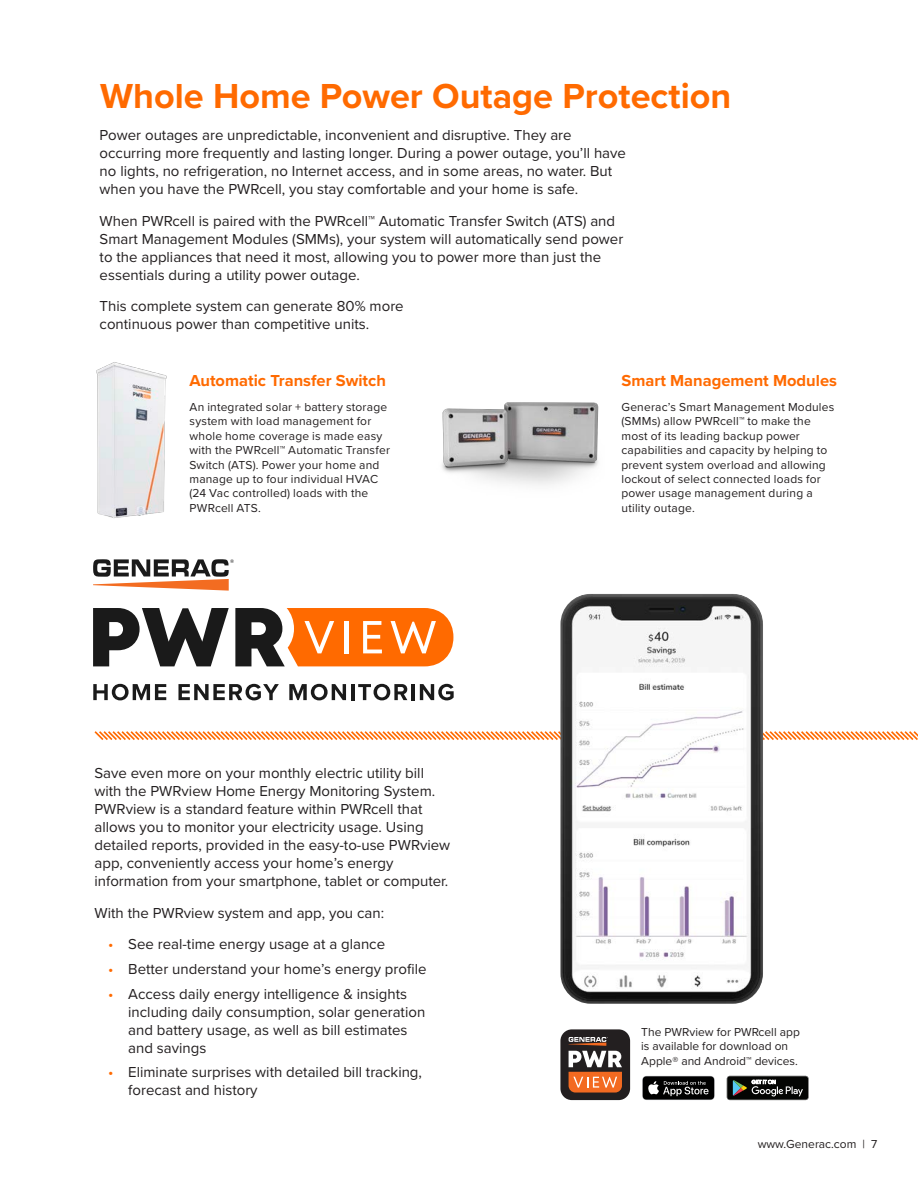
<style>
.page{position:relative;width:918px;height:1188px;background:#fff}
.page>*{position:absolute;margin:0;border:0;box-sizing:border-box;transform-origin:0 0}
.t1{font:700 36px "Proxima Nova";color:#ff6a00}
.t2{font:700 16.5px "Proxima Nova";color:#ff6a00}
.t3{font:15px/18px "Proxima Nova";color:#231f20}
.t4{font:12px/14.4px "Proxima Nova";letter-spacing:.015em;color:#231f20}
.s1{color:#ff6a00}
</style>
<div class="page">
<svg style="left:94px;top:731px;width:824px;height:9px"></svg>
<svg style="left:93px;top:608px;width:136px;height:58px"></svg>
<svg style="left:235px;top:608px;width:218px;height:58px"></svg>
<svg style="left:93px;top:559px;width:141px;height:32px"></svg>
<svg style="left:93px;top:684px;width:73px;height:16px"></svg>
<svg style="left:178px;top:684px;width:101px;height:16px"></svg>
<svg style="left:289px;top:684px;width:57px;height:16px"></svg>
<hr style="left:351px;top:684px;width:3px;height:16px;background:#1a1a1a">
<svg style="left:358px;top:684px;width:49px;height:16px"></svg>
<hr style="left:412px;top:684px;width:3px;height:16px;background:#1a1a1a">
<svg style="left:420px;top:684px;width:34px;height:16px"></svg>
<svg style="left:642px;top:1076px;width:73px;height:24px;background:#323233"></svg>
<svg style="left:727px;top:1076px;width:82px;height:24px;background:#323532"></svg>
<div style="left:560px;top:1029px;width:70px;height:71px;background:#231f20;border-radius:11px"></div>
<svg style="left:569px;top:1037px;width:53px;height:56px"></svg>
<img style="left:560px;top:594px;width:203px;height:410px">
<img style="left:442px;top:402px;width:157px;height:83px">
<img style="left:96px;top:362px;width:71px;height:156px">
<p class="t1" style="left:100px;top:69px;width:633px">Whole Home Power Outage Protection</p>
<p class="t3" style="left:100px;top:126px;width:528px">Power outages are unpredictable, inconvenient and disruptive. They are occurring more frequently and lasting longer. During a power outage, you’ll have no lights, no refrigeration, no Internet access, and in some areas, no water. But when you have the PWRcell, you stay comfortable and your home is safe.</p>
<p class="t3" style="left:100px;top:211px;width:525px">When PWRcell is paired with the PWRcell™ Automatic Transfer Switch (ATS) and Smart Management Modules (SMMs), your system will automatically send power to the appliances that need it most, allowing you to power more than just the essentials during a utility power outage.</p>
<p class="t3" style="left:100px;top:297px;width:306px">This complete system can generate 80% more continuous power than competitive units.</p>
<p class="t2" style="left:189px;top:368px;width:198px">Automatic Transfer Switch</p>
<p class="t4" style="left:189px;top:399px;width:202px">An integrated solar + battery storage system with load management for whole home coverage is made easy with the PWRcell™ Automatic Transfer<br>Switch (ATS). Power your home and manage up to four individual HVAC (24 Vac controlled) loads with the<br>PWRcell ATS.</p>
<p class="t3" style="left:94px;top:764px;width:357px">Save even more on your monthly electric utility bill with the PWRview Home Energy Monitoring System.<br>PWRview is a standard feature within PWRcell that allows you to monitor your electricity usage. Using detailed reports, provided in the easy-to-use PWRview app, conveniently access your home’s energy information from your smartphone, tablet or computer.</p>
<p class="t3" style="left:94px;top:903px;width:291px">With the PWRview system and app, you can:</p>
<p class="t3" style="left:108px;top:935px;width:279px"><span class="s1">•</span> See real-time energy usage at a glance</p>
<p class="t3" style="left:108px;top:959px;width:320px"><span class="s1">•</span> Better understand your home’s energy profile</p>
<p class="t3" style="left:128px;top:984px;width:299px;text-indent:-20px"><span class="s1">•</span> Access daily energy intelligence &amp; insights including daily consumption, solar generation and battery usage, as well as bill estimates and savings</p>
<p class="t3" style="left:128px;top:1063px;width:295px;text-indent:-20px"><span class="s1">•</span> Eliminate surprises with detailed bill tracking, forecast and history</p>
<p class="t2" style="left:621px;top:368px;width:217px">Smart Management Modules</p>
<p class="t4" style="left:621px;top:399px;width:214px">Generac’s Smart Management Modules (SMMs) allow PWRcell™ to make the most of its leading backup power capabilities and capacity by helping to prevent system overload and allowing lockout of select connected loads for power usage management during a utility outage.</p>
<p class="t4" style="left:641px;top:1024px;width:160px">The PWRview for PWRcell app is available for download on<br>Apple® and Android™ devices.</p>
<p class="t4" style="left:758px;top:1136px;width:121px">www.Generac.com | 7</p>
</div>
